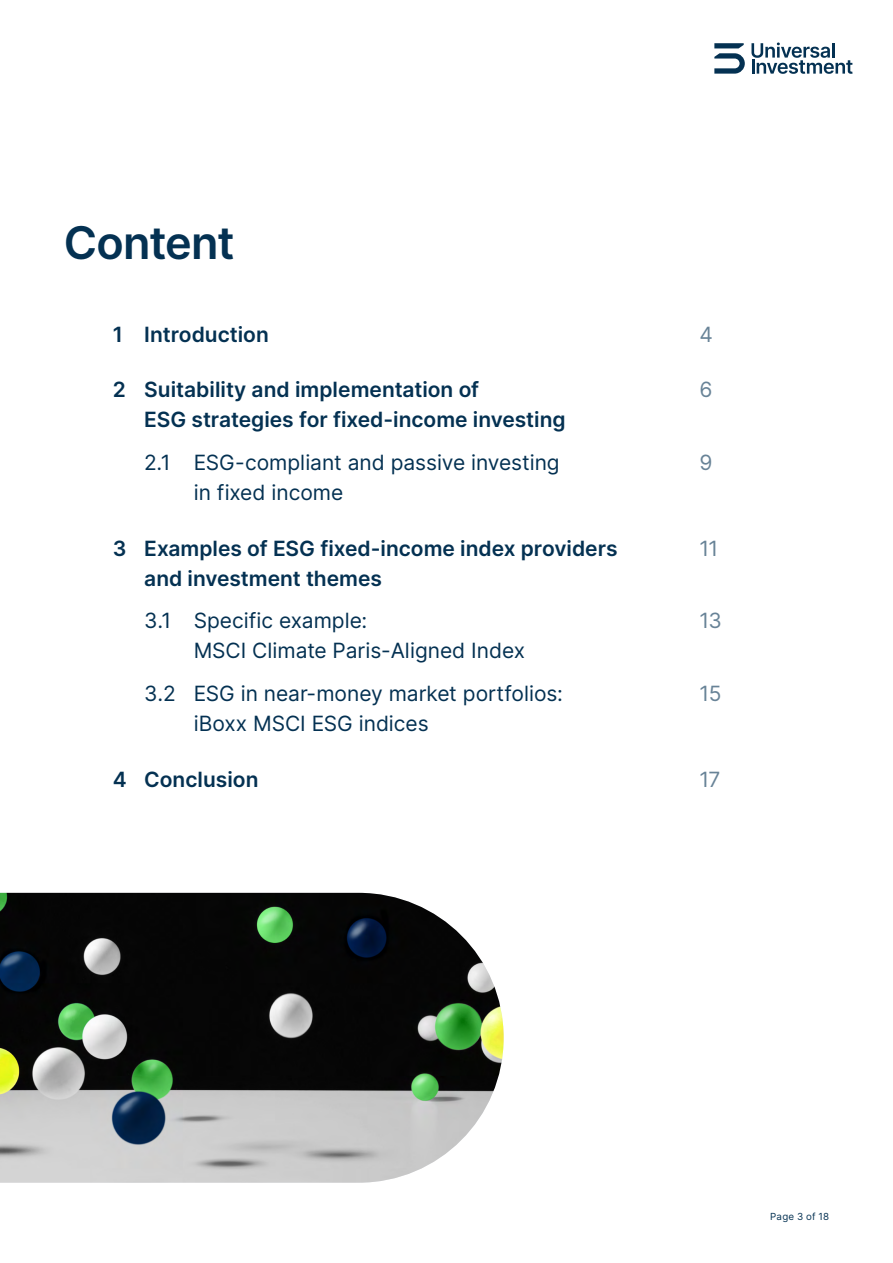
<style>
.page{position:relative;width:893px;height:1263px;background:#fff}
.page>*{position:absolute;margin:0;border:0;box-sizing:border-box;transform-origin:0 0}
.t1{font:600 45px "Inter";letter-spacing:-.02em;color:#043152}
.t2{font:600 21px/30px "Inter";color:#043152}
.t3{font:21px/30px "Inter";color:#043152}
.t4{font:21px "Inter";letter-spacing:-.035em;color:#688397}
.t5{font:9.75px "Inter";letter-spacing:.025em;color:#043152}
</style>
<div class="page">
<img style="left:0;top:893px;width:504px;height:290px">
<svg style="left:714px;top:43px;width:31px;height:31px"></svg>
<svg style="left:751px;top:43px;width:102px;height:31px"></svg>
<h1 class="t1" style="left:64px;top:209px;width:172px">Content</h1>
<p class="t2" style="left:113px;top:319px;width:158px">1 Introduction</p>
<p class="t2" style="left:144px;top:374px;width:423px;text-indent:-32px">2 Suitability and implementation of<br>ESG strategies for fixed-income investing</p>
<p class="t3" style="left:194px;top:447px;width:368px;text-indent:-49px">2.1 ESG-compliant and passive investing in fixed income</p>
<p class="t2" style="left:144px;top:532px;width:475px;text-indent:-32px">3 Examples of ESG fixed-income index providers and investment themes</p>
<p class="t3" style="left:194px;top:605px;width:333px;text-indent:-49px">3.1 Specific example:<br>MSCI Climate Paris-Aligned Index</p>
<p class="t3" style="left:194px;top:678px;width:371px;text-indent:-49px">3.2 ESG in near-money market portfolios: iBoxx MSCI ESG indices</p>
<p class="t2" style="left:113px;top:763px;width:147px">4 Conclusion</p>
<p class="t4" style="left:699px;top:319px;width:15px">4</p>
<p class="t4" style="left:699px;top:374px;width:15px">6</p>
<p class="t4" style="left:699px;top:447px;width:15px">9</p>
<p class="t4" style="left:699px;top:533px;width:20px">11</p>
<p class="t4" style="left:699px;top:605px;width:24px">13</p>
<p class="t4" style="left:699px;top:678px;width:23px">15</p>
<p class="t4" style="left:699px;top:764px;width:23px">17</p>
<p class="t5" style="left:770px;top:1210px;width:61px">Page 3 of 18</p>
</div>
